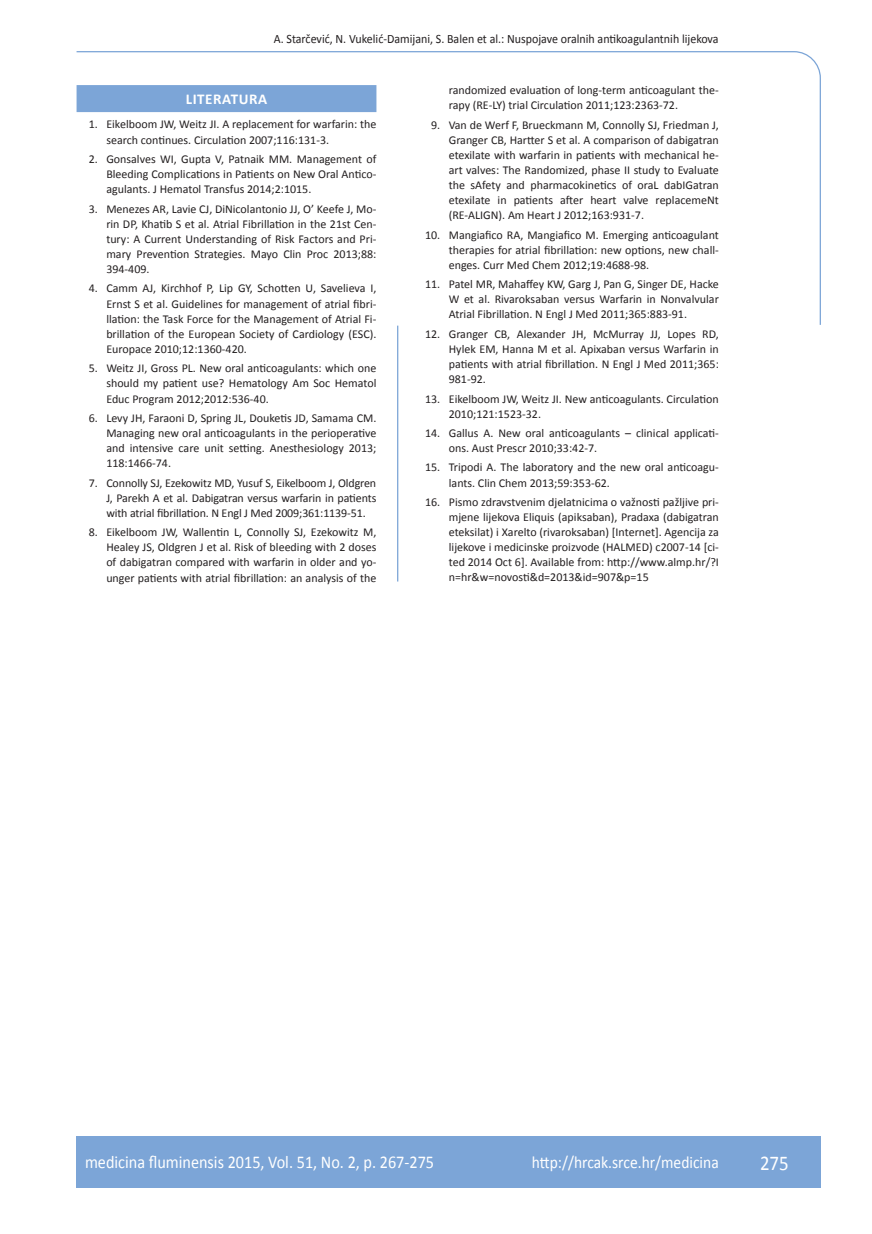
<style>
.page{position:relative;width:872px;height:1234px;background:#fff}
.page>*{position:absolute;margin:0;border:0;box-sizing:border-box;transform-origin:0 0}
.t1{font:21px "Calibri";color:#fff;scale:.9 1}
.t2{font:18px "Calibri";color:#fff;scale:.9 1}
.t3{font:17.25px "Calibri";color:#fff;scale:.9 1}
.t4{font:700 15px "Calibri";letter-spacing:.04em;color:#fff}
.t5{font:12.75px "Calibri";color:#231f20;scale:.94 1}
.t6{font:12px/15.1px "Calibri";color:#231f20;text-align:justify}
</style>
<div class="page">
<svg style="left:76px;top:51px;width:745px;height:275px"></svg>
<hr style="left:397px;top:325px;width:1px;height:256px;background:#7ca5d7">
<div style="left:77px;top:1135px;width:744px;height:51px;background:#7ca5d7"></div>
<div style="left:77px;top:85px;width:299px;height:27px;background:#7ca5d7"></div>
<p class="t5" style="left:274px;top:30px;width:475px">A. Starčević, N. Vukelić-Damijani, S. Balen et al.: Nuspojave oralnih antikoagulantnih lijekova</p>
<p class="t4" style="left:186px;top:90px;width:83px">LITERATURA</p>
<p class="t6" style="left:106px;top:116px;width:272px;text-indent:-18px">1. Eikelboom JW, Weitz JI. A replacement for warfarin: the search continues. Circulation 2007;116:131-3.</p>
<p class="t6" style="left:106px;top:151px;width:272px;text-indent:-18px">2. Gonsalves WI, Gupta V, Patnaik MM. Management of Bleeding Complications in Patients on New Oral Antico&shy;agulants. J Hematol Transfus 2014;2:1015.</p>
<p class="t6" style="left:106px;top:200px;width:272px;text-indent:-18px">3. Menezes AR, Lavie CJ, DiNicolantonio JJ, O’ Keefe J, Mo&shy;rin DP, Khatib S et al. Atrial Fibrillation in the 21st Cen&shy;tury: A Current Understanding of Risk Factors and Pri&shy;mary Prevention Strategies. Mayo Clin Proc 2013;88:<br>394-409.</p>
<p class="t6" style="left:106px;top:280px;width:272px;text-indent:-18px">4. Camm AJ, Kirchhof P, Lip GY, Schotten U, Savelieva I, Ernst S et al. Guidelines for management of atrial fibri&shy;llation: the Task Force for the Management of Atrial Fi&shy;brillation of the European Society of Cardiology (ESC).<br>Europace 2010;12:1360-420.</p>
<p class="t6" style="left:106px;top:360px;width:271px;text-indent:-18px">5. Weitz JI, Gross PL. New oral anticoagulants: which one should my patient use? Hematology Am Soc Hematol Educ Program 2012;2012:536-40.</p>
<p class="t6" style="left:106px;top:409px;width:271px;text-indent:-18px">6. Levy JH, Faraoni D, Spring JL, Douketis JD, Samama CM.<br>Managing new oral anticoagulants in the perioperative and intensive care unit setting. Anesthesiology 2013; 118:1466-74.</p>
<p class="t6" style="left:106px;top:474px;width:271px;text-indent:-18px">7. Connolly SJ, Ezekowitz MD, Yusuf S, Eikelboom J, Oldgren J, Parekh A et al. Dabigatran versus warfarin in patients with atrial fibrillation. N Engl J Med 2009;361:1139-51.</p>
<p class="t6" style="left:106px;top:524px;width:272px;text-indent:-18px">8. Eikelboom JW, Wallentin L, Connolly SJ, Ezekowitz M, Healey JS, Oldgren J et al. Risk of bleeding with 2 doses of dabigatran compared with warfarin in older and yo&shy;unger patients with atrial fibrillation: an analysis of the</p>
<p class="t6" style="left:449px;top:82px;width:272px">randomized evaluation of long-term anticoagulant the&shy;rapy (RE-LY) trial Circulation 2011;123:2363-72.</p>
<p class="t6" style="left:449px;top:116px;width:272px;text-indent:-18px">9. Van de Werf F, Brueckmann M, Connolly SJ, Friedman J, Granger CB, Hartter S et al. A comparison of dabigatran etexilate with warfarin in patients with mechanical he&shy;art valves: The Randomized, phase II study to Evaluate the sAfety and pharmacokinetics of oraL dabIGatran etexilate in patients after heart valve replacemeNt (RE-ALIGN). Am Heart J 2012;163:931-7.</p>
<p class="t6" style="left:449px;top:226px;width:272px;text-indent:-24px">10. Mangiafico RA, Mangiafico M. Emerging anticoagulant therapies for atrial fibrillation: new options, new chall&shy;enges. Curr Med Chem 2012;19:4688-98.</p>
<p class="t6" style="left:449px;top:276px;width:271px;text-indent:-24px">11. Patel MR, Mahaffey KW, Garg J, Pan G, Singer DE, Hacke W et al. Rivaroksaban versus Warfarin in Nonvalvular Atrial Fibrillation. N Engl J Med 2011;365:883-91.</p>
<p class="t6" style="left:449px;top:325px;width:272px;text-indent:-24px">12. Granger CB, Alexander JH, McMurray JJ, Lopes RD, Hylek EM, Hanna M et al. Apixaban versus Warfarin in patients with atrial fibrillation. N Engl J Med 2011;365:<br>981-92.</p>
<p class="t6" style="left:449px;top:390px;width:271px;text-indent:-24px">13. Eikelboom JW, Weitz JI. New anticoagulants. Circulation<br>2010;121:1523-32.</p>
<p class="t6" style="left:449px;top:425px;width:271px;text-indent:-24px">14. Gallus A. New oral anticoagulants – clinical applicati&shy;ons. Aust Prescr 2010;33:42-7.</p>
<p class="t6" style="left:449px;top:459px;width:271px;text-indent:-24px">15. Tripodi A. The laboratory and the new oral anticoagu&shy;lants. Clin Chem 2013;59:353-62.</p>
<p class="t6" style="left:449px;top:493px;width:271px;text-indent:-24px">16. Pismo zdravstvenim djelatnicima o važnosti pažljive pri&shy;mjene lijekova Eliquis (apiksaban), Pradaxa (dabigatran eteksilat) i Xarelto (rivaroksaban) [Internet]. Agencija za lijekove i medicinske proizvode (HALMED) c2007-14 [ci&shy;ted 2014 Oct 6]. Available from: http://www.almp.hr/?I n=hr&amp;w=novosti&amp;d=2013&amp;id=907&amp;p=15</p>
<h2 class="t2" style="left:85px;top:1150px;width:389px">medicina fluminensis 2015, Vol. 51, No. 2, p. 267-275</h2>
<h3 class="t3" style="left:532px;top:1151px;width:209px">http://hrcak.srce.hr/medicina</h3>
<h1 class="t1" style="left:760px;top:1149px;width:33px">275</h1>
</div>
